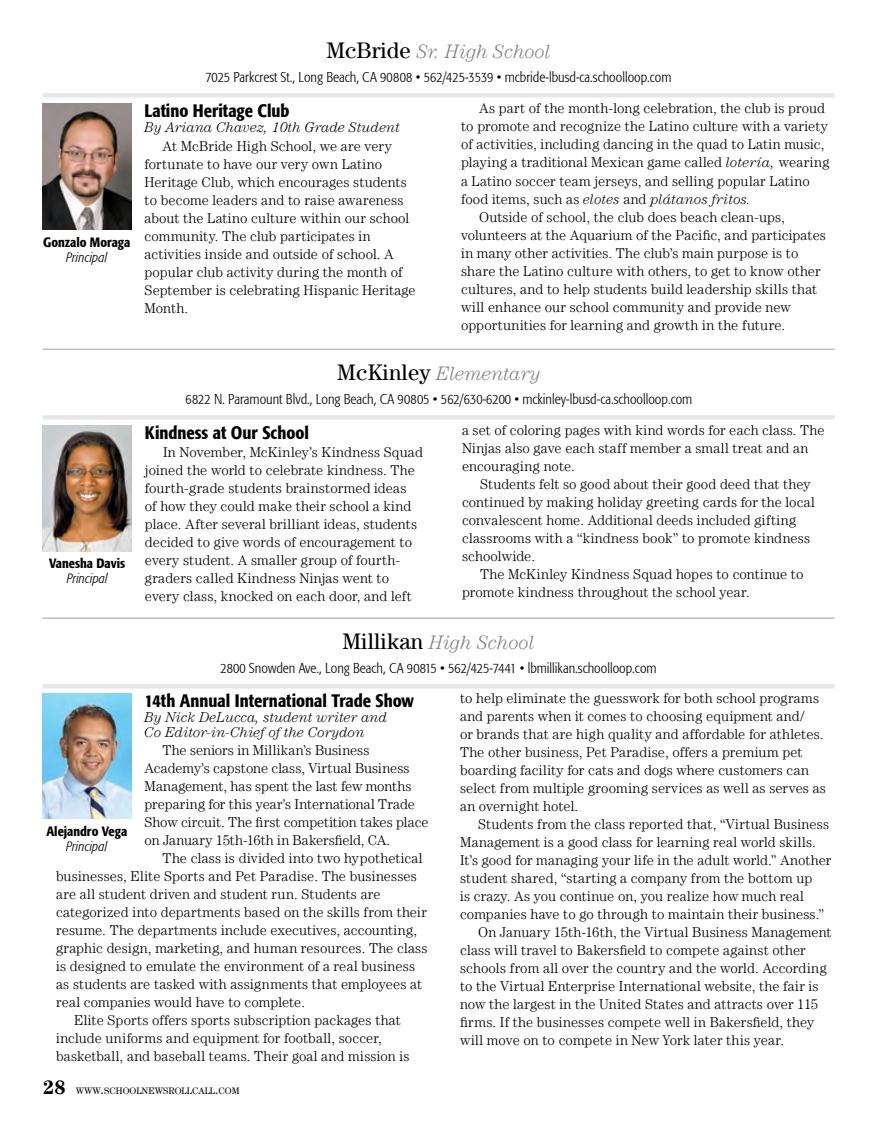
<style>
.page{position:relative;width:878px;height:1121px;background:#fff}
.page>*{position:absolute;margin:0;border:0;box-sizing:border-box;transform-origin:0 0}
.t1{font:italic 300 19.5px "Century LT";letter-spacing:-.005em;color:#808285}
.t2{font:500 condensed 18px "Formata";color:#000}
.t3{font:300 14.25px/18px "Century LT";letter-spacing:.01em;color:#000}
.t4{font:300 condensed 14.25px "Formata";color:#000}
.t5{font:italic 300 14.25px/15px "Century LT";color:#000}
.t6{font:500 condensed 13.5px "Formata";color:#000}
.t7{font:italic 300 condensed 13.5px "Formata";letter-spacing:.005em;color:#000}
.t8{font:9.45px "Century LT";color:#000}
.s1{font-weight:400;font-style:normal;font-size:22.5px;color:#000}
.s2{font-style:italic}
.s3{font-style:normal}
.s4{font-weight:700;font-size:19.5px}
.s5{font-size:13.5px}
</style>
<div class="page">
<hr style="left:43px;top:93px;width:791px;height:4px;background:#e6e7e8">
<img style="left:43px;top:104px;width:88px;height:126px">
<img style="left:43px;top:425px;width:88px;height:126px">
<hr style="left:43px;top:415px;width:791px;height:4px;background:#e6e7e8">
<img style="left:43px;top:693px;width:88px;height:125px">
<hr style="left:43px;top:684px;width:791px;height:4px;background:#e6e7e8">
<hr style="left:43px;top:348px;width:791px;height:2px;background:#bcbec0">
<hr style="left:43px;top:617px;width:791px;height:2px;background:#bcbec0">
<p class="t6" style="left:43px;top:234px;width:89px">Gonzalo Moraga</p>
<p class="t7" style="left:66px;top:249px;width:42px">Principal</p>
<p class="t6" style="left:49px;top:555px;width:77px">Vanesha Davis</p>
<p class="t7" style="left:67px;top:571px;width:42px">Principal</p>
<h1 class="t1" style="left:326px;top:41px;width:226px"><span class="s1">McBride</span> Sr. High School</h1>
<p class="t4" style="left:205px;top:69px;width:467px">7025 Parkcrest St., Long Beach, CA 90808 • 562/425-3539 • mcbride-lbusd-ca.schoolloop.com</p>
<p class="t2" style="left:144px;top:100px;width:146px">Latino Heritage Club</p>
<p class="t5" style="left:144px;top:120px;width:257px">By Ariana Chavez, 10th Grade Student</p>
<p class="t3" style="left:144px;top:136px;width:272px;text-indent:18px">At McBride High School, we are very fortunate to have our very own Latino Heritage Club, which encourages students to become leaders and to raise awareness about the Latino culture within our school community. The club participates in activities inside and outside of school. A popular club activity during the month of September is celebrating Hispanic Heritage Month.</p>
<p class="t3" style="left:479px;top:99px;width:347px">As part of the month-long celebration, the club is proud</p>
<p class="t3" style="left:461px;top:117px;width:368px">to promote and recognize the Latino culture with a variety</p>
<p class="t3" style="left:461px;top:135px;width:365px">of activities, including dancing in the quad to Latin music,</p>
<p class="t3" style="left:461px;top:153px;width:370px">playing a traditional Mexican game called <span class="s2">lotería,</span> wearing</p>
<p class="t3" style="left:461px;top:171px;width:350px">a Latino soccer team jerseys, and selling popular Latino</p>
<p class="t5" style="left:461px;top:191px;width:291px"><span class="s3">food items, such as</span> elotes <span class="s3">and</span> plátanos fritos.</p>
<p class="t3" style="left:479px;top:207px;width:307px">Outside of school, the club does beach clean-ups,</p>
<p class="t3" style="left:461px;top:225px;width:366px">volunteers at the Aquarium of the Pacific, and participates</p>
<p class="t3" style="left:461px;top:243px;width:339px">in many other activities. The club’s main purpose is to</p>
<p class="t3" style="left:461px;top:261px;width:361px">share the Latino culture with others, to get to know other</p>
<p class="t3" style="left:461px;top:279px;width:358px">cultures, and to help students build leadership skills that</p>
<p class="t3" style="left:461px;top:297px;width:331px">will enhance our school community and provide new</p>
<p class="t3" style="left:461px;top:315px;width:325px">opportunities for learning and growth in the future.</p>
<h1 class="t1" style="left:337px;top:363px;width:205px"><span class="s1">McKinley</span> Elementary</h1>
<p class="t4" style="left:185px;top:391px;width:508px">6822 N. Paramount Blvd., Long Beach, CA 90805 • 562/630-6200 • mckinley-lbusd-ca.schoolloop.com</p>
<p class="t2" style="left:145px;top:421px;width:165px">Kindness at Our School</p>
<p class="t3" style="left:145px;top:443px;width:279px;text-indent:18px">In November, McKinley’s Kindness Squad joined the world to celebrate kindness. The fourth-grade students brainstormed ideas<br>of how they could make their school a kind place. After several brilliant ideas, students decided to give words of encouragement to every student. A smaller group of fourth&shy;graders called Kindness Ninjas went to every class, knocked on each door, and left</p>
<p class="t3" style="left:462px;top:421px;width:364px">a set of coloring pages with kind words for each class. The<br>Ninjas also gave each staff member a small treat and an encouraging note.</p>
<p class="t3" style="left:462px;top:475px;width:354px;text-indent:18px">Students felt so good about their good deed that they continued by making holiday greeting cards for the local convalescent home. Additional deeds included gifting classrooms with a “kindness book” to promote kindness schoolwide.</p>
<p class="t3" style="left:462px;top:565px;width:343px;text-indent:18px">The McKinley Kindness Squad hopes to continue to promote kindness throughout the school year.</p>
<h1 class="t1" style="left:342px;top:631px;width:194px"><span class="s1">Millikan</span> High School</h1>
<p class="t4" style="left:220px;top:660px;width:437px">2800 Snowden Ave., Long Beach, CA 90815 • 562/425-7441 • lbmillikan.schoolloop.com</p>
<p class="t2" style="left:144px;top:689px;width:271px">14th Annual International Trade Show</p>
<p class="t5" style="left:144px;top:709px;width:244px">By Nick DeLucca, student writer and<br>Co Editor-in-Chief of the Corydon</p>
<p class="t3" style="left:144px;top:741px;width:285px;text-indent:18px">The seniors in Millikan’s Business Academy’s capstone class, Virtual Business Management, has spent the last few months preparing for this year’s International Trade Show circuit. The first competition takes place on January 15th-16th in Bakersfield, CA.</p>
<p class="t3" style="left:163px;top:849px;width:261px">The class is divided into two hypothetical</p>
<p class="t3" style="left:56px;top:867px;width:362px">businesses, Elite Sports and Pet Paradise. The businesses</p>
<p class="t3" style="left:56px;top:885px;width:326px">are all student driven and student run. Students are</p>
<p class="t3" style="left:56px;top:903px;width:372px">categorized into departments based on the skills from their</p>
<p class="t3" style="left:56px;top:921px;width:363px">resume. The departments include executives, accounting,</p>
<p class="t3" style="left:56px;top:939px;width:373px">graphic design, marketing, and human resources. The class</p>
<p class="t3" style="left:56px;top:957px;width:360px">is designed to emulate the environment of a real business</p>
<p class="t3" style="left:56px;top:975px;width:367px">as students are tasked with assignments that employees at</p>
<p class="t3" style="left:56px;top:993px;width:250px">real companies would have to complete.</p>
<p class="t3" style="left:74px;top:1011px;width:328px">Elite Sports offers sports subscription packages that</p>
<p class="t3" style="left:56px;top:1029px;width:327px">include uniforms and equipment for football, soccer,</p>
<p class="t3" style="left:56px;top:1047px;width:355px">basketball, and baseball teams. Their goal and mission is</p>
<p class="t6" style="left:46px;top:823px;width:82px">Alejandro Vega</p>
<p class="t7" style="left:66px;top:839px;width:42px">Principal</p>
<p class="t8" style="left:43px;top:1085px;width:197px"><span class="s4">28</span> WWW<span class="s5">.</span>SCHOOLNEWSROLLCALL<span class="s5">.</span>COM</p>
<p class="t3" style="left:460px;top:689px;width:367px">to help eliminate the guesswork for both school programs and parents when it comes to choosing equipment and/<br>or brands that are high quality and affordable for athletes.<br>The other business, Pet Paradise, offers a premium pet boarding facility for cats and dogs where customers can select from multiple grooming services as well as serves as an overnight hotel.</p>
<p class="t3" style="left:478px;top:815px;width:352px">Students from the class reported that, “Virtual Business</p>
<p class="t3" style="left:460px;top:833px;width:357px">Management is a good class for learning real world skills.</p>
<p class="t3" style="left:460px;top:851px;width:373px">It’s good for managing your life in the adult world.” Another</p>
<p class="t3" style="left:460px;top:869px;width:354px">student shared, “starting a company from the bottom up</p>
<p class="t3" style="left:460px;top:887px;width:345px">is crazy. As you continue on, you realize how much real</p>
<p class="t3" style="left:460px;top:905px;width:365px">companies have to go through to maintain their business.”</p>
<p class="t3" style="left:478px;top:923px;width:355px">On January 15th-16th, the Virtual Business Management</p>
<p class="t3" style="left:460px;top:941px;width:347px">class will travel to Bakersfield to compete against other</p>
<p class="t3" style="left:460px;top:959px;width:368px">schools from all over the country and the world. According</p>
<p class="t3" style="left:460px;top:977px;width:360px">to the Virtual Enterprise International website, the fair is</p>
<p class="t3" style="left:460px;top:995px;width:360px">now the largest in the United States and attracts over 115</p>
<p class="t3" style="left:460px;top:1013px;width:356px">firms. If the businesses compete well in Bakersfield, they</p>
<p class="t3" style="left:460px;top:1031px;width:325px">will move on to compete in New York later this year.</p>
</div>
